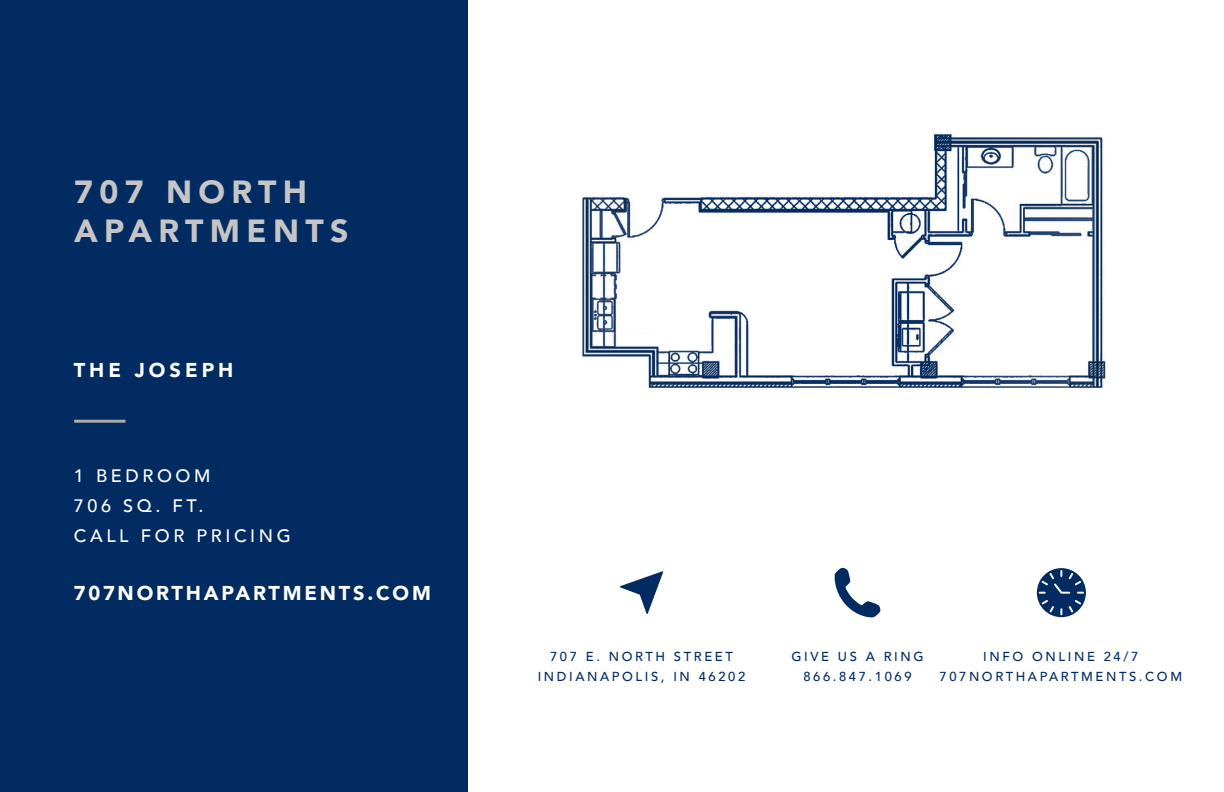
<style>
.page{position:relative;width:1224px;height:792px;background:#fff}
.page>*{position:absolute;margin:0;border:0;box-sizing:border-box;transform-origin:0 0}
.t1{font:900 32px/38.4px "Avenir";letter-spacing:.2em;color:#c5c5c5}
.t2{font:900 20px "Avenir";letter-spacing:.14em;color:#fff}
.t3{font:900 20px "Avenir";letter-spacing:.2em;color:#fff}
.t4{font:500 18px/30px "Avenir";letter-spacing:.2em;color:#fff}
.t5{font:500 13px/20px "Avenir";letter-spacing:.2em;color:#022b61;text-align:center}
</style>
<div class="page">
<div style="left:0;top:0;width:468px;height:792px;background:#022b61"></div>
<hr style="left:74px;top:420px;width:51px;height:3px;background:#aaaca9">
<img style="left:582px;top:134px;width:524px;height:254px">
<svg style="left:1037px;top:568px;width:49px;height:49px"></svg>
<svg style="left:834px;top:568px;width:47px;height:50px"></svg>
<svg style="left:620px;top:571px;width:43px;height:43px"></svg>
<h1 class="t1" style="left:74px;top:172px;width:276px">707 NORTH<br>APARTMENTS</h1>
<h2 class="t3" style="left:74px;top:353px;width:161px">THE JOSEPH</h2>
<h3 class="t4" style="left:74px;top:459px;width:219px">1 BEDROOM<br>706 SQ. FT.<br>CALL FOR PRICING</h3>
<h2 class="t2" style="left:74px;top:576px;width:359px">707NORTHAPARTMENTS.COM</h2>
<p class="t5" style="left:538px;top:646px;width:209px">707 E. NORTH STREET<br>INDIANAPOLIS, IN 46202</p>
<p class="t5" style="left:791px;top:646px;width:134px">GIVE US A RING<br>866.847.1069</p>
<p class="t5" style="left:940px;top:646px;width:244px">INFO ONLINE 24/7<br>707NORTHAPARTMENTS.COM</p>
</div>
